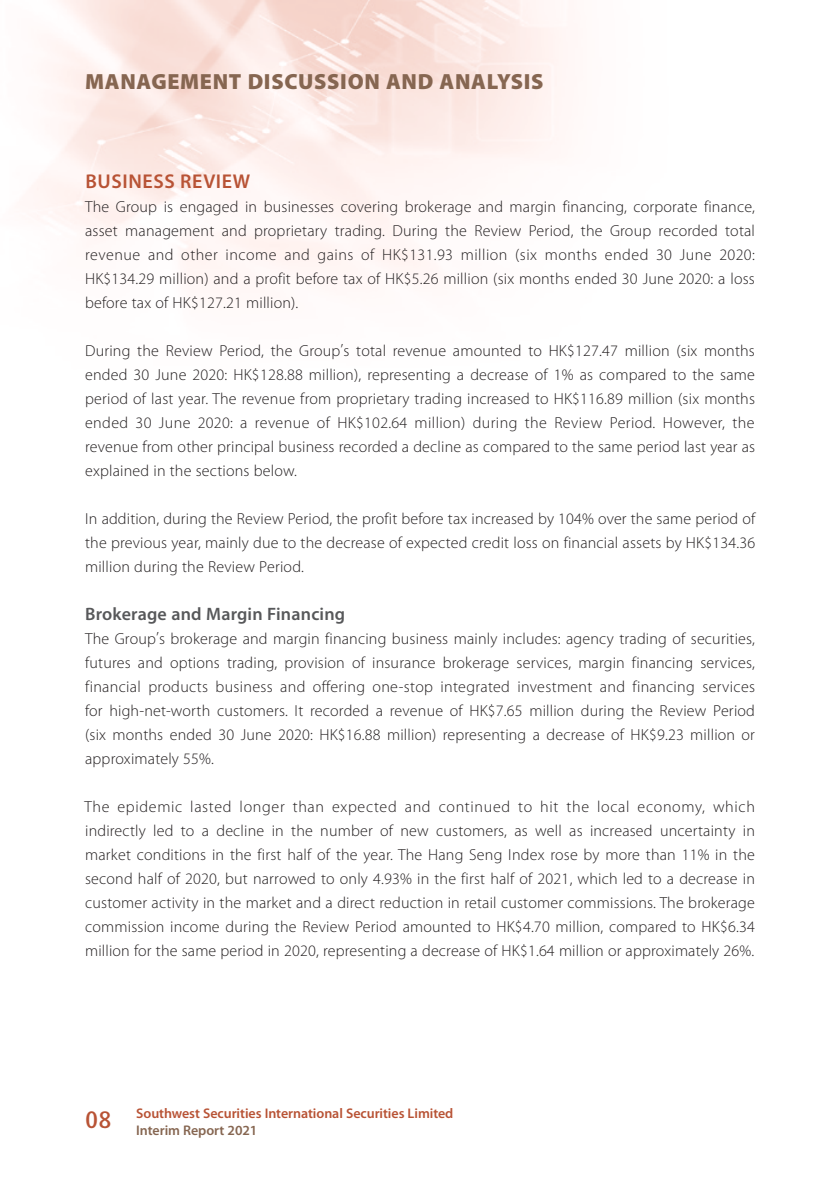
<style>
.page{position:relative;width:840px;height:1191px;background:#fff}
.page>*{position:absolute;margin:0;border:0;box-sizing:border-box;transform-origin:0 0}
.t1{font:900 22px "Myriad Pro";letter-spacing:.03em;color:#866651}
.Heading_1{font:600 20px "Myriad Pro";letter-spacing:.03em;color:#b85335}
.Heading_2{font:600 18px "Myriad Pro";letter-spacing:.01em;color:#57585a}
.Body_Text{font:300 16px/24px "Myriad Pro";letter-spacing:.01em;color:#231f20;text-align:justify}
.t2{font:600 14px/17px "Myriad Pro";letter-spacing:-.005em;color:#b85335}
.s1{font-family:"Dax";font-weight:500;font-size:24px}
.s2{color:#866651}
</style>
<div class="page">
<img style="left:32px;top:0;width:531px;height:280px">
<h1 class="t1" style="left:85px;top:67px;width:459px">MANAGEMENT DISCUSSION AND ANALYSIS</h1>
<p class="Heading_1" style="left:85px;top:168px;width:166px">BUSINESS REVIEW</p>
<p class="Body_Text" style="left:85px;top:194px;width:671px">The Group is engaged in businesses covering brokerage and margin financing, corporate finance, asset management and proprietary trading. During the Review Period, the Group recorded total revenue and other income and gains of HK$131.93 million (six months ended 30 June 2020:<br>HK$134.29 million) and a profit before tax of HK$5.26 million (six months ended 30 June 2020: a loss before tax of HK$127.21 million).</p>
<p class="Body_Text" style="left:85px;top:338px;width:671px">During the Review Period, the Group’s total revenue amounted to HK$127.47 million (six months ended 30 June 2020: HK$128.88 million), representing a decrease of 1% as compared to the same period of last year. The revenue from proprietary trading increased to HK$116.89 million (six months ended 30 June 2020: a revenue of HK$102.64 million) during the Review Period. However, the revenue from other principal business recorded a decline as compared to the same period last year as explained in the sections below.</p>
<p class="Body_Text" style="left:85px;top:506px;width:671px">In addition, during the Review Period, the profit before tax increased by 104% over the same period of the previous year, mainly due to the decrease of expected credit loss on financial assets by HK$134.36 million during the Review Period.</p>
<p class="Heading_2" style="left:85px;top:602px;width:261px">Brokerage and Margin Financing</p>
<p class="Body_Text" style="left:85px;top:626px;width:671px">The Group’s brokerage and margin financing business mainly includes: agency trading of securities, futures and options trading, provision of insurance brokerage services, margin financing services, financial products business and offering one-stop integrated investment and financing services for high-net-worth customers. It recorded a revenue of HK$7.65 million during the Review Period (six months ended 30 June 2020: HK$16.88 million) representing a decrease of HK$9.23 million or approximately 55%.</p>
<p class="Body_Text" style="left:84px;top:794px;width:671px">The epidemic lasted longer than expected and continued to hit the local economy, which indirectly led to a decline in the number of new customers, as well as increased uncertainty in market conditions in the first half of the year. The Hang Seng Index rose by more than 11% in the second half of 2020, but narrowed to only 4.93% in the first half of 2021, which led to a decrease in customer activity in the market and a direct reduction in retail customer commissions. The brokerage commission income during the Review Period amounted to HK$4.70 million, compared to HK$6.34 million for the same period in 2020, representing a decrease of HK$1.64 million or approximately 26%.</p>
<p class="t2" style="left:136px;top:1104px;width:318px;text-indent:-51px"><span class="s1">08</span> Southwest Securities International Securities Limited<br><span class="s2">Interim Report 2021</span></p>
</div>
